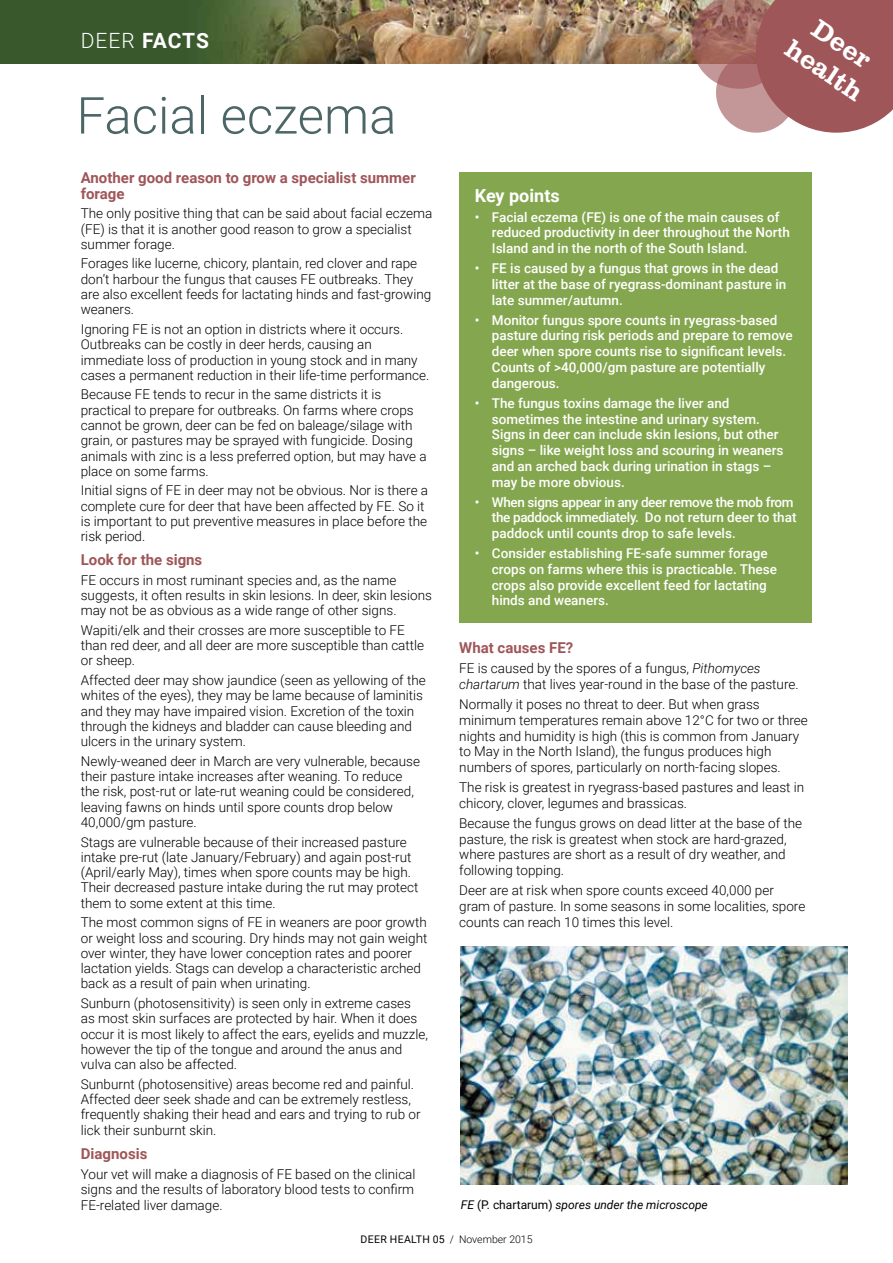
<style>
.page{position:relative;width:893px;height:1263px;background:#fff}
.page>*{position:absolute;margin:0;border:0;box-sizing:border-box;transform-origin:0 0}
.t1{font:300 51px "Roboto";color:#4c6566}
.t2{font:700 27px/31.2px "Clarendon No 1 URWT";color:#fff;text-align:center}
.t3{font:700 21px "Roboto";letter-spacing:.04em;color:#fff}
.t4{font:700 18px "Roboto";color:#fff}
.t5{font:700 15px/15.3px "Roboto";color:#9f5659}
.t6{font:300 13.5px/15.3px "Roboto";color:#000}
.t7{font:500 13.5px/15.8px "Roboto";color:#fff}
.t8{font:500 13.5px/15.8px "Roboto";letter-spacing:-.025em;color:#fff}
.t9{font:italic 12px "Roboto";color:#000}
.t10{font:300 10.5px "Roboto";color:#000}
.s1{font-weight:300}
.s2{font-style:italic}
.s3{font-style:normal}
.s4{font-weight:400}
</style>
<div class="page">
<div style="left:459px;top:172px;width:353px;height:451px;background:#84a64e"></div>
<img style="left:0;top:0;width:692px;height:64px">
<svg style="left:692px;top:0;width:201px;height:133px;background:#ab6f6f"></svg>
<svg style="left:716px;top:52px;width:81px;height:81px;background:#b2797b"></svg>
<img style="left:460px;top:946px;width:388px;height:239px">
<h3 class="t3" style="left:81px;top:26px;width:130px"><span class="s1">DEER</span> FACTS</h3>
<h1 class="t1" style="left:77px;top:80px;width:321px">Facial eczema</h1>
<p class="t5" style="left:81px;top:170px;width:337px">Another good reason to grow a specialist summer forage</p>
<p class="t6" style="left:81px;top:205px;width:353px">The only positive thing that can be said about facial eczema (FE) is that it is another good reason to grow a specialist summer forage.</p>
<p class="t6" style="left:81px;top:255px;width:352px">Forages like lucerne, chicory, plantain, red clover and rape don’t harbour the fungus that causes FE outbreaks. They are also excellent feeds for lactating hinds and fast-growing weaners.</p>
<p class="t6" style="left:81px;top:321px;width:350px">Ignoring FE is not an option in districts where it occurs.<br>Outbreaks can be costly in deer herds, causing an immediate loss of production in young stock and in many cases a permanent reduction in their life-time performance.</p>
<p class="t6" style="left:81px;top:386px;width:347px">Because FE tends to recur in the same districts it is practical to prepare for outbreaks. On farms where crops cannot be grown, deer can be fed on baleage/silage with grain, or pastures may be sprayed with fungicide. Dosing animals with zinc is a less preferred option, but may have a place on some farms.</p>
<p class="t6" style="left:81px;top:482px;width:349px">Initial signs of FE in deer may not be obvious. Nor is there a complete cure for deer that have been affected by FE. So it is important to put preventive measures in place before the risk period.</p>
<p class="t5" style="left:81px;top:552px;width:123px">Look for the signs</p>
<p class="t6" style="left:81px;top:572px;width:353px">FE occurs in most ruminant species and, as the name suggests, it often results in skin lesions. In deer, skin lesions may not be as obvious as a wide range of other signs.</p>
<p class="t6" style="left:81px;top:622px;width:345px">Wapiti/elk and their crosses are more susceptible to FE than red deer, and all deer are more susceptible than cattle or sheep.</p>
<p class="t6" style="left:81px;top:672px;width:346px">Affected deer may show jaundice (seen as yellowing of the whites of the eyes), they may be lame because of laminitis and they may have impaired vision. Excretion of the toxin through the kidneys and bladder can cause bleeding and ulcers in the urinary system.</p>
<p class="t6" style="left:81px;top:753px;width:341px">Newly-weaned deer in March are very vulnerable, because their pasture intake increases after weaning. To reduce the risk, post-rut or late-rut weaning could be considered, leaving fawns on hinds until spore counts drop below 40,000/gm pasture.</p>
<p class="t6" style="left:81px;top:833px;width:339px">Stags are vulnerable because of their increased pasture intake pre-rut (late January/February) and again post-rut (April/early May), times when spore counts may be high.<br>Their decreased pasture intake during the rut may protect them to some extent at this time.</p>
<p class="t6" style="left:81px;top:914px;width:348px">The most common signs of FE in weaners are poor growth or weight loss and scouring. Dry hinds may not gain weight over winter, they have lower conception rates and poorer lactation yields. Stags can develop a characteristic arched back as a result of pain when urinating.</p>
<p class="t6" style="left:81px;top:995px;width:349px">Sunburn (photosensitivity) is seen only in extreme cases as most skin surfaces are protected by hair. When it does occur it is most likely to affect the ears, eyelids and muzzle, however the tip of the tongue and around the anus and vulva can also be affected.</p>
<p class="t6" style="left:81px;top:1076px;width:341px">Sunburnt (photosensitive) areas become red and painful.<br>Affected deer seek shade and can be extremely restless, frequently shaking their head and ears and trying to rub or lick their sunburnt skin.</p>
<p class="t5" style="left:81px;top:1145px;width:68px">Diagnosis</p>
<p class="t6" style="left:81px;top:1165px;width:336px;line-height:15.8px;text-align:justify">Your vet will make a diagnosis of FE based on the clinical signs and the results of laboratory blood tests to confirm FE-related liver damage.</p>
<h2 class="t2" style="left:814px;top:7px;width:89px;rotate:34deg">Deer health</h2>
<h3 class="t4" style="left:475px;top:183px;width:86px">Key points</h3>
<p class="t7" style="left:492px;top:208px;width:300px;text-indent:-17px">• Facial eczema (FE) is one of the main causes of reduced productivity in deer throughout the North<br>Island and in the north of the South Island.</p>
<p class="t7" style="left:492px;top:260px;width:296px;text-indent:-17px">• FE is caused by a fungus that grows in the dead litter at the base of ryegrass-dominant pasture in late summer/autumn.</p>
<p class="t7" style="left:492px;top:312px;width:302px;text-indent:-17px">• Monitor fungus spore counts in ryegrass-based pasture during risk periods and prepare to remove deer when spore counts rise to significant levels.<br>Counts of &gt;40,000/gm pasture are potentially dangerous.</p>
<p class="t7" style="left:492px;top:395px;width:293px;text-indent:-17px">• The fungus toxins damage the liver and sometimes the intestine and urinary system.<br>Signs in deer can include skin lesions, but other signs – like weight loss and scouring in weaners and an arched back during urination in stags – may be more obvious.</p>
<p class="t8" style="left:492px;top:493px;width:306px;text-indent:-17px">• When signs appear in any deer remove the mob from the paddock immediately. Do not return deer to that paddock until counts drop to safe levels.</p>
<p class="t7" style="left:492px;top:545px;width:287px;text-indent:-17px">• Consider establishing FE-safe summer forage crops on farms where this is practicable. These crops also provide excellent feed for lactating hinds and weaners.</p>
<p class="t5" style="left:459px;top:640px;width:116px">What causes FE?</p>
<p class="t6" style="left:459px;top:660px;width:341px;line-height:15.8px">FE is caused by the spores of a fungus, <span class="s2">Pithomyces chartarum</span> that lives year-round in the base of the pasture.</p>
<p class="t6" style="left:459px;top:696px;width:350px;line-height:15.8px">Normally it poses no threat to deer. But when grass minimum temperatures remain above 12°C for two or three nights and humidity is high (this is common from January to May in the North Island), the fungus produces high numbers of spores, particularly on north-facing slopes.</p>
<p class="t6" style="left:459px;top:779px;width:346px;line-height:15.8px">The risk is greatest in ryegrass-based pastures and least in chicory, clover, legumes and brassicas.</p>
<p class="t6" style="left:459px;top:815px;width:344px;line-height:15.8px">Because the fungus grows on dead litter at the base of the pasture, the risk is greatest when stock are hard-grazed, where pastures are short as a result of dry weather, and following topping.</p>
<p class="t6" style="left:459px;top:882px;width:348px;line-height:15.8px">Deer are at risk when spore counts exceed 40,000 per gram of pasture. In some seasons in some localities, spore counts can reach 10 times this level.</p>
<p class="t9" style="left:461px;top:1196px;width:248px">FE <span class="s3">(P. chartarum)</span> spores under the microscope</p>
<p class="t10" style="left:361px;top:1232px;width:174px"><span class="s4">DEER HEALTH 05</span> / November 2015</p>
</div>
